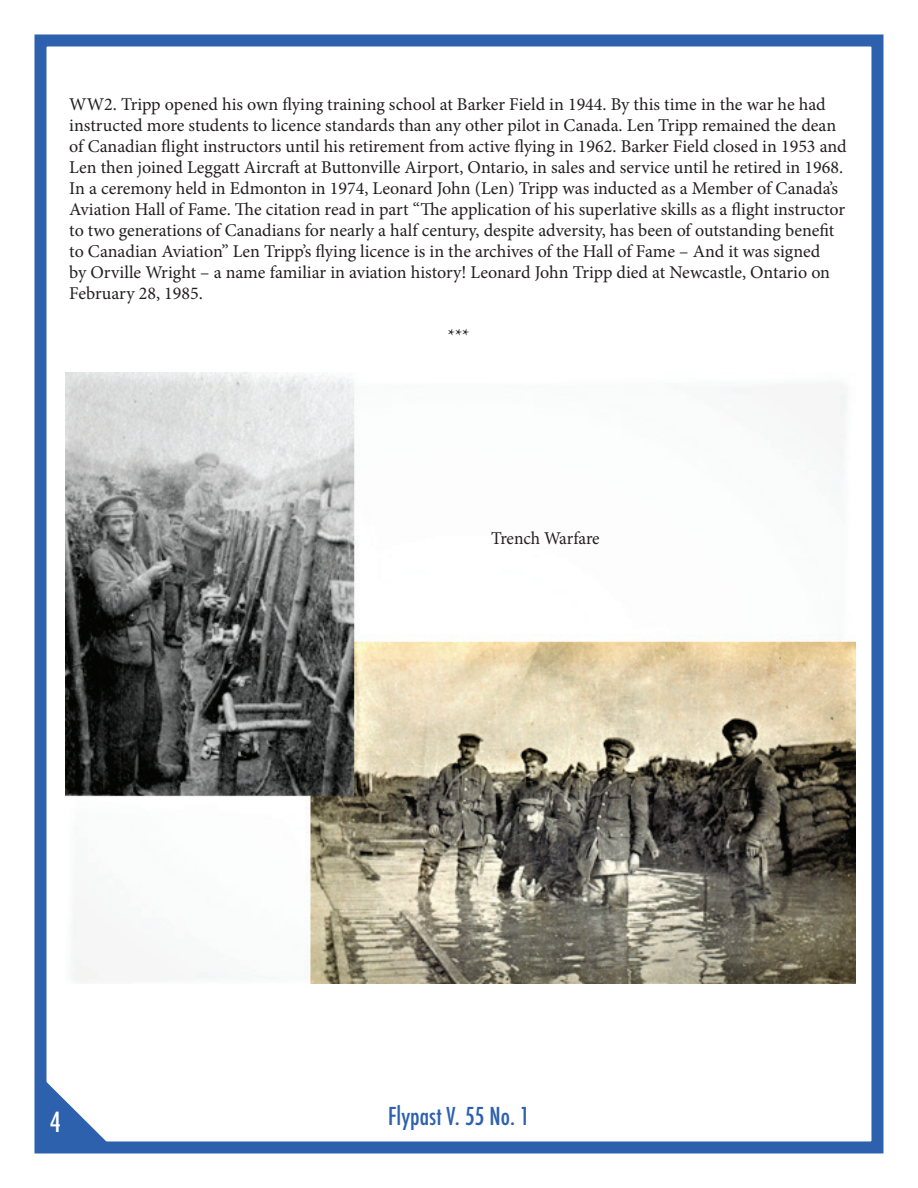
<style>
.page{position:relative;width:918px;height:1188px;background:#fff}
.page>*{position:absolute;margin:0;border:0;box-sizing:border-box;transform-origin:0 0}
.t1{font:500 condensed 27px "Futura";color:#fff}
.t2{font:500 condensed 24px "Futura";color:#2d60ad}
.t3{font:18px/21px "Minion Pro";color:#231f20}
</style>
<div class="page">
<div style="left:34px;top:34px;width:849px;height:1119px;border:12px solid #2d60ad"></div>
<svg style="left:40px;top:1076px;width:72px;height:71px"></svg>
<img style="left:66px;top:373px;width:789px;height:611px">
<p class="t3" style="left:69px;top:94px;width:779px">WW2. Tripp opened his own flying training school at Barker Field in 1944. By this time in the war he had instructed more students to licence standards than any other pilot in Canada. Len Tripp remained the dean of Canadian flight instructors until his retirement from active flying in 1962. Barker Field closed in 1953 and Len then joined Leggatt Aircraft at Buttonville Airport, Ontario, in sales and service until he retired in 1968.<br>In a ceremony held in Edmonton in 1974, Leonard John (Len) Tripp was inducted as a Member of Canada’s Aviation Hall of Fame. The citation read in part “The application of his superlative skills as a flight instructor to two generations of Canadians for nearly a half century, despite adversity, has been of outstanding benefit to Canadian Aviation” Len Tripp’s flying licence is in the archives of the Hall of Fame – And it was signed<br>by Orville Wright – a name familiar in aviation history! Leonard John Tripp died at Newcastle, Ontario on February 28, 1985.</p>
<p class="t3" style="left:448px;top:325px;width:23px">***</p>
<p class="t3" style="left:491px;top:528px;width:110px">Trench Warfare</p>
<h1 class="t1" style="left:50px;top:1105px;width:13px">4</h1>
<h2 class="t2" style="left:388px;top:1101px;width:143px">Flypast V. 55 No. 1</h2>
</div>
